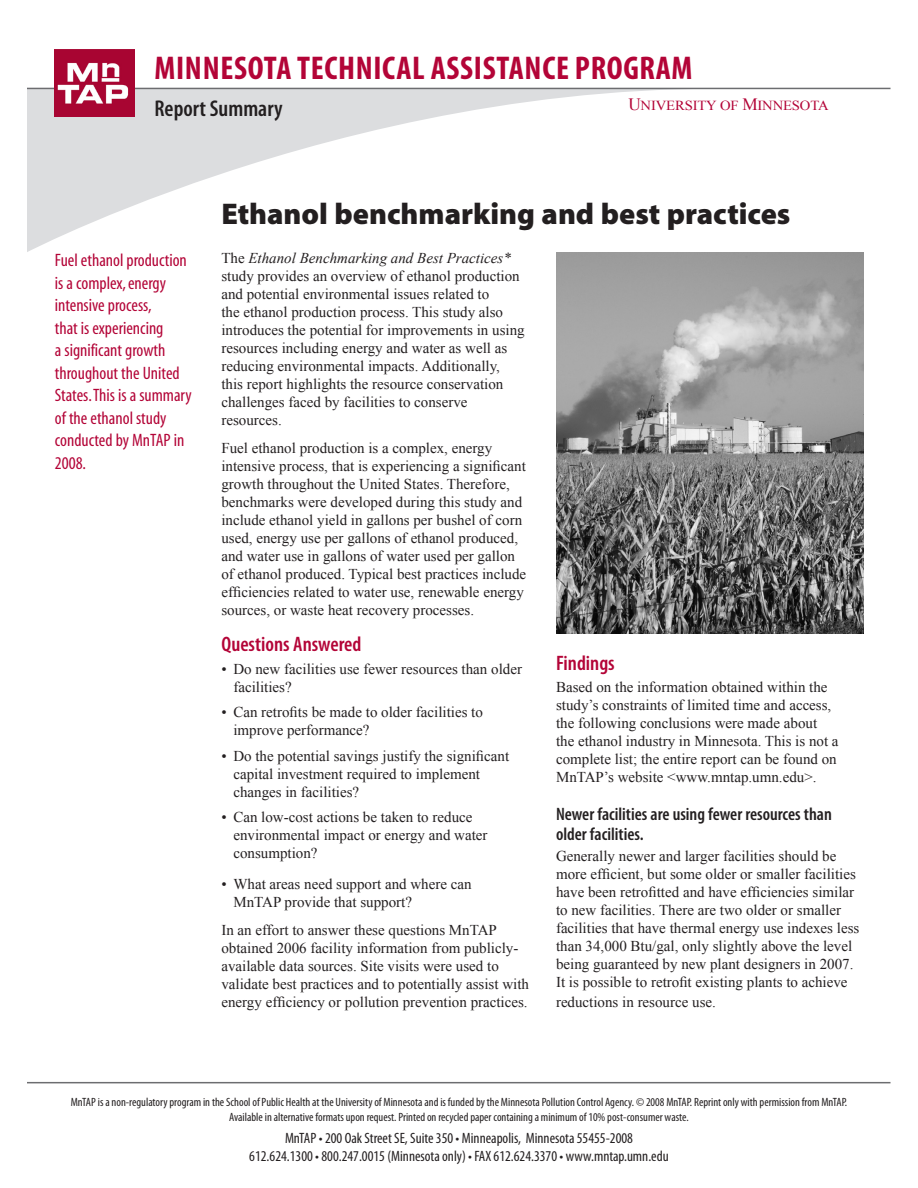
<style>
.page{position:relative;width:918px;height:1188px;background:#fff}
.page>*{position:absolute;margin:0;border:0;box-sizing:border-box;transform-origin:0 0}
.t1{font:700 condensed 33px "Myriad Pro";letter-spacing:.02em;color:#b30437}
.t2{font:30px "Myriad MM 830 600";color:#231f20}
.t3{font:600 condensed 22.95px "Myriad Pro";color:#231f20}
.t4{font:600 condensed 21px "Myriad Pro";color:#b30437}
.t5{font:18px/22.5px "Myriad MM 400 300";color:#b30437}
.t6{font:600 condensed 18px/20.2px "Myriad Pro";color:#231f20}
.t7{font:15px/18px "Times New Roman";color:#231f20}
.t8{font:condensed 15px/18px "Myriad Pro";color:#231f20;text-align:center}
.t9{font:13.8px "Times New Roman";letter-spacing:-.01em;color:#b30437;scale:1.06 1}
.t10{font:condensed 12px/14.4px "Myriad Pro";color:#231f20;text-align:center}
.s1{font-size:17.25px}
.s2{font-style:italic}
</style>
<div class="page">
<hr style="left:27px;top:1082px;width:864px;height:1px;background:#6c6d70">
<svg style="left:27px;top:87px;width:707px;height:165px"></svg>
<hr style="left:27px;top:88px;width:864px;height:1px;background:#6c6d70">
<img style="left:54px;top:50px;width:81px;height:66px">
<img style="left:556px;top:253px;width:307px;height:380px">
<h1 class="t1" style="left:154px;top:50px;width:540px">MINNESOTA TECHNICAL ASSISTANCE PROGRAM</h1>
<h3 class="t3" style="left:154px;top:96px;width:130px">Report Summary</h3>
<p class="t9" style="left:628px;top:96px;width:190px"><span class="s1">U</span>NIVERSITY OF <span class="s1">M</span>INNESOTA</p>
<p class="t5" style="left:55px;top:250px;width:138px">Fuel ethanol production is a complex, energy intensive process,<br>that is experiencing<br>a significant growth throughout the United<br>States. This is a summary of the ethanol study conducted by MnTAP in<br>2008.</p>
<h2 class="t2" style="left:221px;top:200px;width:571px">Ethanol benchmarking and best practices</h2>
<p class="t7" style="left:221px;top:249px;width:305px">The <span class="s2">Ethanol Benchmarking and Best Practices* </span>study provides an overview of ethanol production and potential environmental issues related to<br>the ethanol production process. This study also introduces the potential for improvements in using resources including energy and water as well as reducing environmental impacts. Additionally, this report highlights the resource conservation challenges faced by facilities to conserve resources.</p>
<p class="t7" style="left:221px;top:439px;width:306px">Fuel ethanol production is a complex, energy intensive process, that is experiencing a significant growth throughout the United States. Therefore, benchmarks were developed during this study and include ethanol yield in gallons per bushel of corn used, energy use per gallons of ethanol produced, and water use in gallons of water used per gallon of ethanol produced. Typical best practices include efficiencies related to water use, renewable energy sources, or waste heat recovery processes.</p>
<h3 class="t4" style="left:221px;top:633px;width:142px">Questions Answered</h3>
<p class="t7" style="left:233px;top:660px;width:290px;text-indent:-12px">• Do new facilities use fewer resources than older facilities?</p>
<p class="t7" style="left:233px;top:703px;width:251px;text-indent:-12px">• Can retrofits be made to older facilities to improve performance?</p>
<p class="t7" style="left:233px;top:747px;width:277px;text-indent:-12px">• Do the potential savings justify the significant capital investment required to implement changes in facilities?</p>
<p class="t7" style="left:233px;top:808px;width:256px;text-indent:-12px">• Can low-cost actions be taken to reduce environmental impact or energy and water consumption?</p>
<p class="t7" style="left:233px;top:875px;width:240px;text-indent:-12px">• What areas need support and where can<br>MnTAP provide that support?</p>
<p class="t7" style="left:221px;top:921px;width:309px">In an effort to answer these questions MnTAP obtained 2006 facility information from publicly&shy;available data sources. Site visits were used to validate best practices and to potentially assist with energy efficiency or pollution prevention practices.</p>
<h3 class="t4" style="left:556px;top:651px;width:60px">Findings</h3>
<p class="t7" style="left:556px;top:678px;width:284px">Based on the information obtained within the study’s constraints of limited time and access, the following conclusions were made about the ethanol industry in Minnesota. This is not a complete list; the entire report can be found on MnTAP’s website &lt;www.mntap.umn.edu&gt;.</p>
<p class="t6" style="left:556px;top:804px;width:277px">Newer facilities are using fewer resources than older facilities.</p>
<p class="t7" style="left:556px;top:847px;width:305px">Generally newer and larger facilities should be more efficient, but some older or smaller facilities have been retrofitted and have efficiencies similar to new facilities. There are two older or smaller facilities that have thermal energy use indexes less than 34,000 Btu/gal, only slightly above the level being guaranteed by new plant designers in 2007.<br>It is possible to retrofit existing plants to achieve</p>
<p class="t7" style="left:556px;top:993px;width:161px">reductions in resource use.</p>
<p class="t10" style="left:71px;top:1095px;width:778px">MnTAP is a non-regulatory program in the School of Public Health at the University of Minnesota and is funded by the Minnesota Pollution Control Agency. © 2008 MnTAP. Reprint only with permission from MnTAP.<br>Available in alternative formats upon request. Printed on recycled paper containing a minimum of 10% post-consumer waste.</p>
<p class="t8" style="left:249px;top:1130px;width:421px">MnTAP • 200 Oak Street SE, Suite 350 • Minneapolis, Minnesota 55455-2008<br>612.624.1300 • 800.247.0015 (Minnesota only) • FAX 612.624.3370 • www.mntap.umn.edu</p>
</div>
